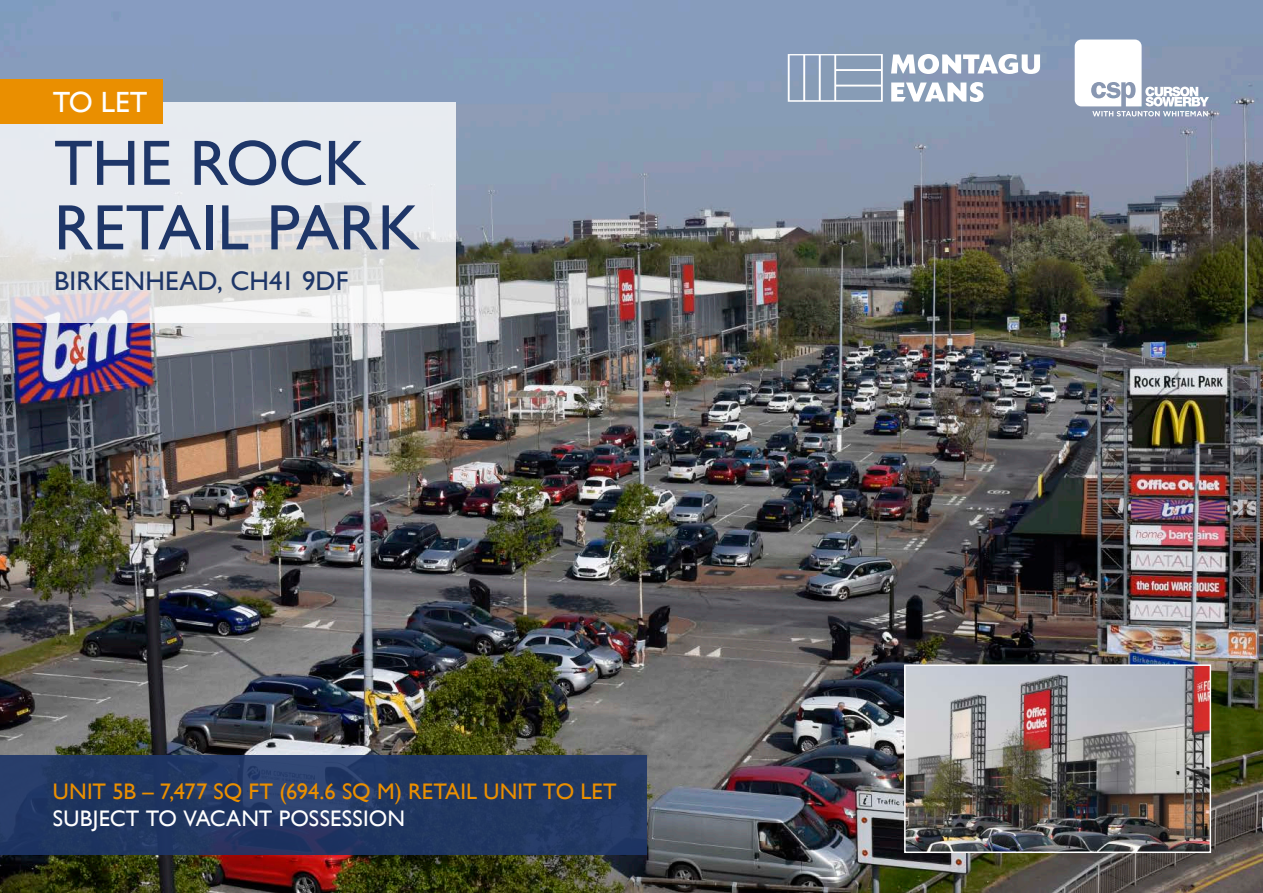
<style>
.page{position:relative;width:1263px;height:893px;background:#fff}
.page>*{position:absolute;margin:0;border:0;box-sizing:border-box;transform-origin:0 0}
.t1{font:64.5px/64.5px "Gill Sans";letter-spacing:-.005em;color:#1e3668}
.t2{font:29.25px "Gill Sans";color:#fff}
.t3{font:26.85px "Gill Sans";letter-spacing:.005em;color:#1e3668}
.t4{font:22.5px "Gill Sans";letter-spacing:.005em;color:#ea8f00}
.t5{font:22.5px "Gill Sans";letter-spacing:.01em;color:#fff}
</style>
<div class="page">
<img style="left:0;top:0;width:1263px;height:893px">
<svg style="left:0;top:755px;width:646px;height:99px;background:#223762"></svg>
<svg style="left:891px;top:54px;width:149px;height:20px"></svg>
<svg style="left:891px;top:82px;width:92px;height:20px"></svg>
<svg style="left:788px;top:54px;width:95px;height:48px;background:#9daec4"></svg>
<svg style="left:0;top:102px;width:455px;height:220px;background:#e4e5e8"></svg>
<div style="left:0;top:79px;width:162px;height:45px;background:#ea8f00"></div>
<svg style="left:1075px;top:40px;width:134px;height:76px"></svg>
<img style="left:907px;top:667px;width:301px;height:183px">
<div style="left:904px;top:664px;width:307px;height:189px;border:2px solid #fff"></div>
<h2 class="t2" style="left:53px;top:85px;width:96px">TO LET</h2>
<h1 class="t1" style="left:54px;top:130px;width:367px">THE ROCK<br>RETAIL PARK</h1>
<p class="t3" style="left:54px;top:265px;width:296px">BIRKENHEAD, CH41 9DF</p>
<p class="t4" style="left:53px;top:778px;width:565px">UNIT 5B – 7,477 SQ FT (694.6 SQ M) RETAIL UNIT TO LET</p>
<p class="t5" style="left:53px;top:805px;width:354px">SUBJECT TO VACANT POSSESSION</p>
</div>
